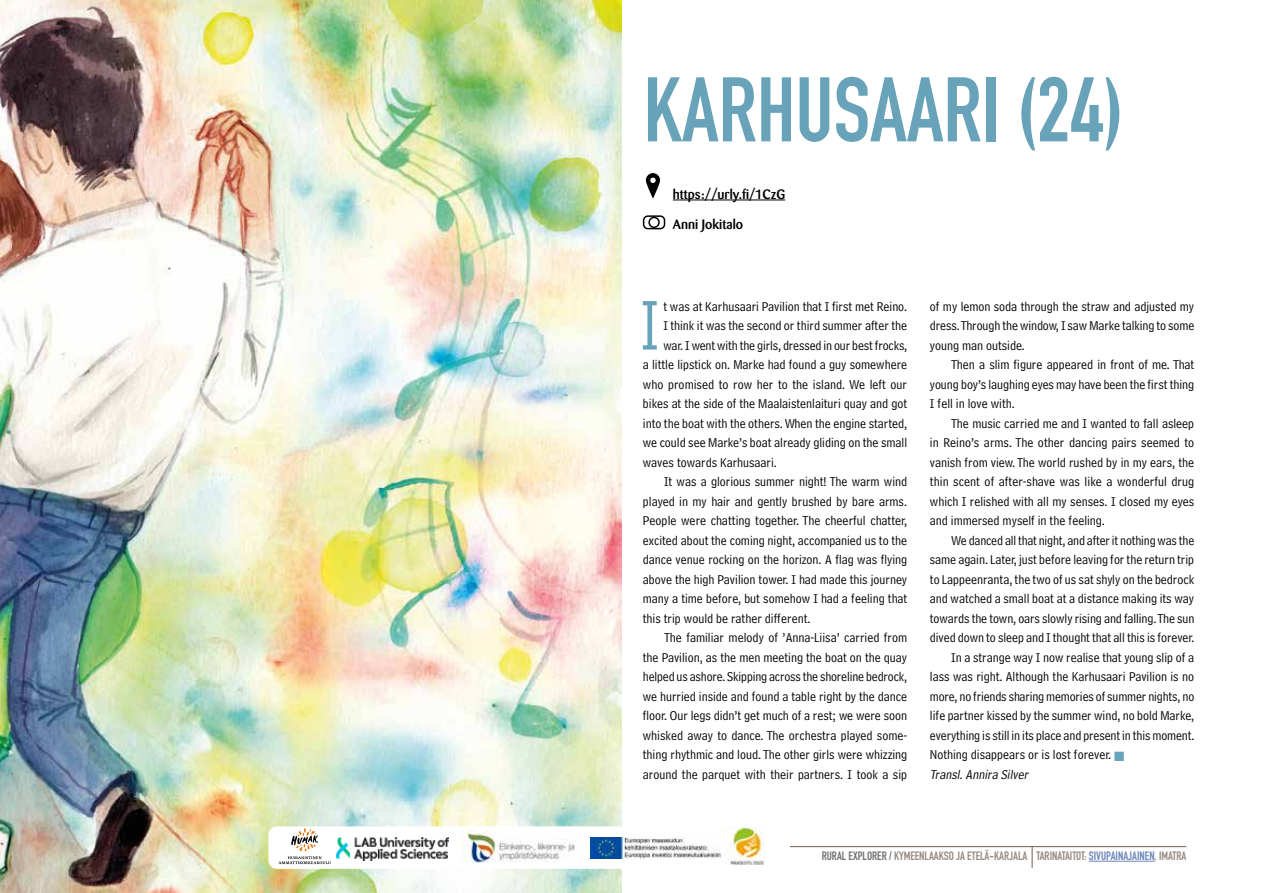
<style>
.page{position:relative;width:1263px;height:893px;background:#fff}
.page>*{position:absolute;margin:0;border:0;box-sizing:border-box;transform-origin:0 0}
.Otsikko{font:700 90px "DIN Condensed";color:#69a3b9}
.leipis_Angi_Eng{font:69px "Museo 300";color:#69a3b9}
.leipis_sis_Eng{font:13.5px/19.5px "Bell Centennial Address";color:#000;text-align:justify}
.leipis_Angi_Eng-2{font:13.5px "Bell Centennial Address";color:#000}
.Tarina__ja_Lähde__Ur{font:500 13.5px "Barmeno";color:#000}
.leipis_ensirivi_Eng{font:italic 13.5px "Bell Centennial Address";color:#000}
.t1{font:700 12px "DIN Condensed";color:#96887e}
.s1{color:#69a3b9}
.s2{color:#706f6f}
.s3{color:#6b84b9}
</style>
<div class="page">
<img style="left:0;top:0;width:622px;height:893px">
<hr style="left:673px;top:200px;width:112px;height:1px;background:#000">
<svg style="left:646px;top:173px;width:14px;height:26px"></svg>
<div style="left:643px;top:215px;width:22px;height:14px;border:2px solid #000;border-radius:4px"></div>
<div style="left:648px;top:217px;width:12px;height:11px;border:2px solid #000;border-radius:50%"></div>
<hr style="left:1089px;top:861px;width:66px;height:1px;background:#6b84b9">
<hr style="left:790px;top:846px;width:396px;height:1px;background:#706154">
<svg style="left:1032px;top:847px;width:1px;height:21px"></svg>
<div style="left:268px;top:826px;width:507px;height:43px;background:#fff;border-radius:9px"></div>
<img style="left:723px;top:827px;width:41px;height:38px">
<img style="left:590px;top:838px;width:135px;height:21px">
<img style="left:336px;top:838px;width:113px;height:22px">
<img style="left:462px;top:830px;width:113px;height:33px">
<svg style="left:279px;top:828px;width:52px;height:36px"></svg>
<p class="Otsikko" style="left:644px;top:49px;width:482px">KARHUSAARI (24)</p>
<p class="Tarina__ja_Lähde__Ur" style="left:673px;top:186px;width:114px">https://urly.fi/1CzG</p>
<p class="Tarina__ja_Lähde__Ur" style="left:673px;top:217px;width:72px">Anni Jokitalo</p>
<p class="leipis_Angi_Eng" style="left:640px;top:289px;width:22px">I</p>
<p class="leipis_Angi_Eng-2" style="left:663px;top:298px;width:245px">t was at Karhusaari Pavilion that I first met Reino.</p>
<p class="leipis_Angi_Eng-2" style="left:663px;top:318px;width:245px">I think it was the second or third summer after the</p>
<p class="leipis_Angi_Eng-2" style="left:663px;top:337px;width:245px">war. I went with the girls, dressed in our best frocks,</p>
<p class="leipis_Angi_Eng-2" style="left:643px;top:357px;width:266px">a little lipstick on. Marke had found a guy somewhere</p>
<p class="leipis_Angi_Eng-2" style="left:643px;top:376px;width:266px">who promised to row her to the island. We left our</p>
<p class="leipis_Angi_Eng-2" style="left:643px;top:396px;width:266px">bikes at the side of the Maalaistenlaituri quay and got</p>
<p class="leipis_Angi_Eng-2" style="left:643px;top:415px;width:266px">into the boat with the others. When the engine started,</p>
<p class="leipis_Angi_Eng-2" style="left:643px;top:435px;width:266px">we could see Marke’s boat already gliding on the small</p>
<p class="leipis_Angi_Eng-2" style="left:643px;top:454px;width:135px">waves towards Karhusaari.</p>
<p class="leipis_sis_Eng" style="left:643px;top:472px;width:266px;text-indent:21px">It was a glorious summer night! The warm wind played in my hair and gently brushed by bare arms.<br>People were chatting together. The cheerful chatter, excited about the coming night, accompanied us to the dance venue rocking on the horizon. A flag was flying above the high Pavilion tower. I had made this journey many a time before, but somehow I had a feeling that this trip would be rather different.</p>
<p class="leipis_sis_Eng" style="left:643px;top:628px;width:266px;text-indent:21px">The familiar melody of ’Anna-Liisa’ carried from the Pavilion, as the men meeting the boat on the quay helped us ashore. Skipping across the shoreline bedrock, we hurried inside and found a table right by the dance floor. Our legs didn’t get much of a rest; we were soon whisked away to dance. The orchestra played some&shy;thing rhythmic and loud. The other girls were whizzing around the parquet with their partners. I took a sip</p>
<p class="leipis_sis_Eng" style="left:930px;top:296px;width:266px">of my lemon soda through the straw and adjusted my dress. Through the window, I saw Marke talking to some young man outside.</p>
<p class="leipis_sis_Eng" style="left:930px;top:355px;width:266px;text-indent:21px">Then a slim figure appeared in front of me. That young boy’s laughing eyes may have been the first thing I fell in love with.</p>
<p class="leipis_sis_Eng" style="left:930px;top:413px;width:266px;text-indent:21px">The music carried me and I wanted to fall asleep in Reino’s arms. The other dancing pairs seemed to vanish from view. The world rushed by in my ears, the thin scent of after-shave was like a wonderful drug which I relished with all my senses. I closed my eyes and immersed myself in the feeling.</p>
<p class="leipis_sis_Eng" style="left:930px;top:530px;width:266px;text-indent:21px">We danced all that night, and after it nothing was the same again. Later, just before leaving for the return trip to Lappeenranta, the two of us sat shyly on the bedrock and watched a small boat at a distance making its way towards the town, oars slowly rising and falling. The sun dived down to sleep and I thought that all this is forever.</p>
<p class="leipis_sis_Eng" style="left:930px;top:647px;width:266px;text-indent:21px">In a strange way I now realise that young slip of a lass was right. Although the Karhusaari Pavilion is no more, no friends sharing memories of summer nights, no life partner kissed by the summer wind, no bold Marke, everything is still in its place and present in this moment.<br>Nothing disappears or is lost forever. <span class="s1">■</span></p>
<p class="leipis_ensirivi_Eng" style="left:930px;top:766px;width:103px">Transl.Annira Silver</p>
<p class="t1" style="left:822px;top:848px;width:366px"><span class="s2">RURAL EXPLORER /</span> KYMEENLAAKSO JA ETELÄ-KARJALA TARINATAITOT: <span class="s3">SIVUPAINAJAINEN</span>, IMATRA</p>
</div>
